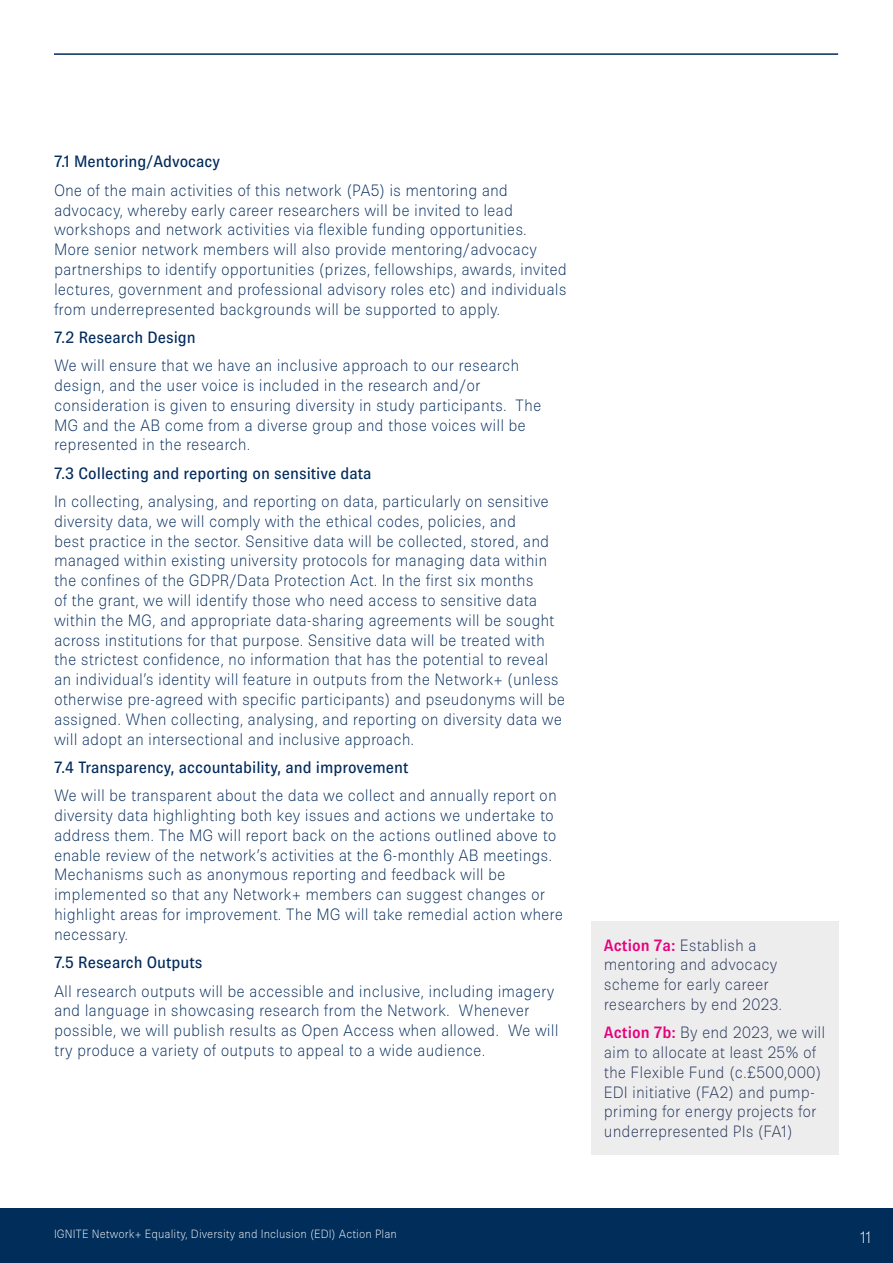
<style>
.page{position:relative;width:893px;height:1263px;background:#fff}
.page>*{position:absolute;margin:0;border:0;box-sizing:border-box;transform-origin:0 0}
.t1{font:100 16.5px/19.8px "Brown Pro";color:#002a5c}
.t2{font:100 16.5px/19.8px "Brown Pro";color:#203057}
.t3{font:500 16.5px "Brown Pro";color:#002a5c}
.t4{font:100 16.5px "Brown Pro";color:#fff}
.t5{font:100 12px "Brown Pro";color:#fff}
.s1{font-weight:600;color:#e6007e}
</style>
<div class="page">
<div style="left:591px;top:922px;width:248px;height:233px;background:#ededed"></div>
<div style="left:0;top:1208px;width:893px;height:55px;background:#002d59"></div>
<hr style="left:54px;top:53px;width:784px;height:2px;background:#002d59">
<p class="t3" style="left:54px;top:153px;width:168px">7.1 Mentoring/Advocacy</p>
<p class="t1" style="left:54px;top:180px;width:514px">One of the main activities of this network (PA5) is mentoring and advocacy, whereby early career researchers will be invited to lead workshops and network activities via flexible funding opportunities.<br>More senior network members will also provide mentoring/advocacy partnerships to identify opportunities (prizes, fellowships, awards, invited lectures, government and professional advisory roles etc) and individuals from underrepresented backgrounds will be supported to apply.</p>
<p class="t3" style="left:54px;top:328px;width:143px">7.2 Research Design</p>
<p class="t1" style="left:54px;top:356px;width:489px">We will ensure that we have an inclusive approach to our research design, and the user voice is included in the research and/or consideration is given to ensuring diversity in study participants. The MG and the AB come from a diverse group and those voices will be represented in the research.</p>
<p class="t3" style="left:54px;top:464px;width:319px">7.3 Collecting and reporting on sensitive data</p>
<p class="t1" style="left:54px;top:491px;width:513px">In collecting, analysing, and reporting on data, particularly on sensitive diversity data, we will comply with the ethical codes, policies, and<br>best practice in the sector. Sensitive data will be collected, stored, and managed within existing university protocols for managing data within the confines of the GDPR/Data Protection Act. In the first six months<br>of the grant, we will identify those who need access to sensitive data within the MG, and appropriate data-sharing agreements will be sought across institutions for that purpose. Sensitive data will be treated with the strictest confidence, no information that has the potential to reveal an individual’s identity will feature in outputs from the Network+ (unless otherwise pre-agreed with specific participants) and pseudonyms will be assigned. When collecting, analysing, and reporting on diversity data we will adopt an intersectional and inclusive approach.</p>
<p class="t3" style="left:54px;top:758px;width:356px">7.4 Transparency, accountability, and improvement</p>
<p class="t1" style="left:54px;top:786px;width:511px">We will be transparent about the data we collect and annually report on diversity data highlighting both key issues and actions we undertake to address them. The MG will report back on the actions outlined above to enable review of the network’s activities at the 6-monthly AB meetings.<br>Mechanisms such as anonymous reporting and feedback will be implemented so that any Network+ members can suggest changes or highlight areas for improvement. The MG will take remedial action where necessary.</p>
<p class="t3" style="left:54px;top:953px;width:150px">7.5 Research Outputs</p>
<p class="t1" style="left:54px;top:981px;width:506px">All research outputs will be accessible and inclusive, including imagery and language in showcasing research from the Network. Whenever possible, we will publish results as Open Access when allowed. We will try produce a variety of outputs to appeal to a wide audience.</p>
<p class="t5" style="left:54px;top:1227px;width:344px">IGNITE Network+ Equality, Diversity and Inclusion (EDI) Action Plan</p>
<p class="t2" style="left:604px;top:935px;width:180px"><span class="s1">Action 7a:</span> Establish a mentoring and advocacy scheme for early career researchers by end 2023.</p>
<p class="t2" style="left:604px;top:1023px;width:223px"><span class="s1">Action 7b:</span> By end 2023, we will aim to allocate at least 25% of the Flexible Fund (c.£500,000)<br>EDI initiative (FA2) and pump&shy;priming for energy projects for underrepresented PIs (FA1)</p>
<p class="t4" style="left:861px;top:1228px;width:12px">11</p>
</div>
